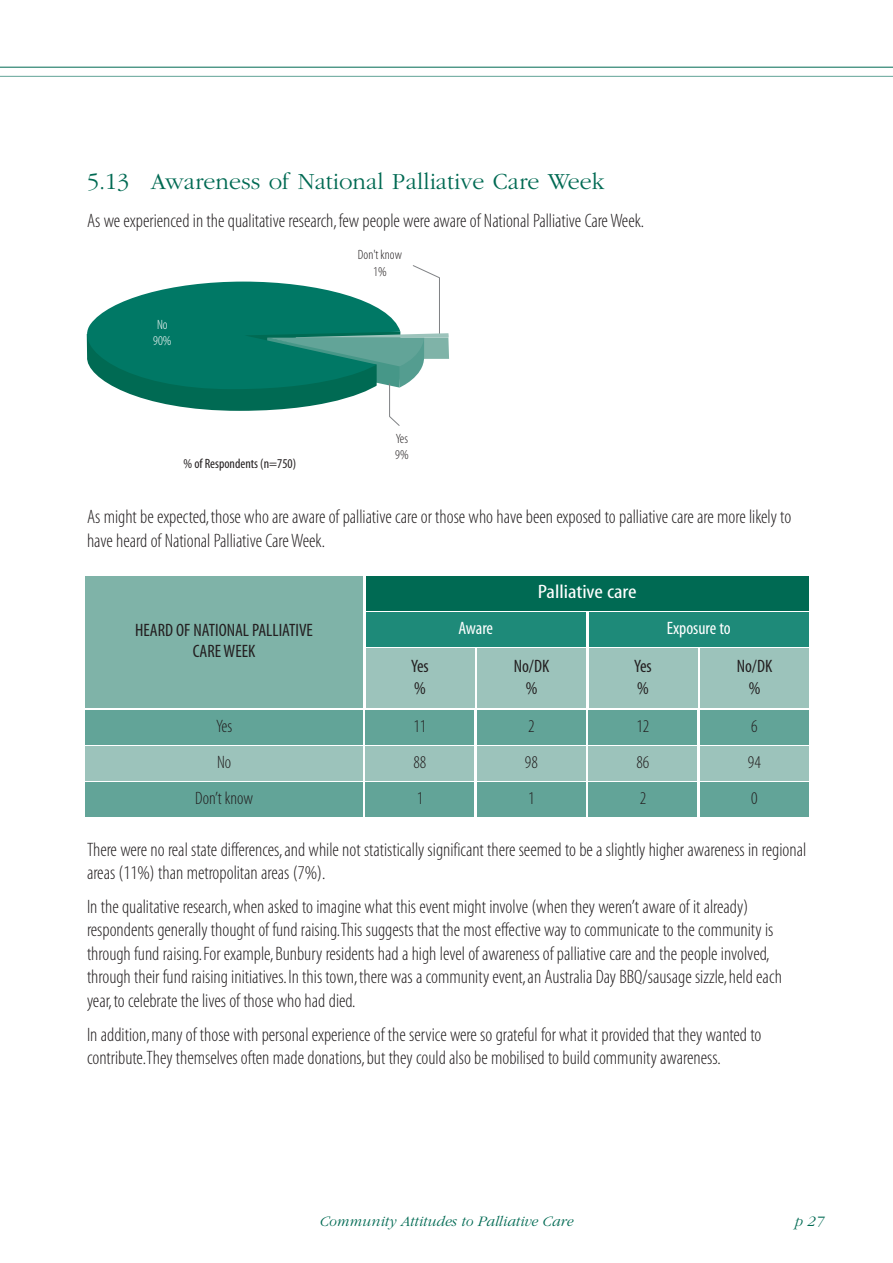
<style>
.page{position:relative;width:893px;height:1263px;background:#fff}
.page>*{position:absolute;margin:0;border:0;box-sizing:border-box;transform-origin:0 0}
.t1{font:300 24px "Garamond";color:#006a53}
.t2{font:19.5px/23.4px "Myriad MM 215 300";color:#231f20}
.t3{font:19.5px "Myriad MM 400 300";color:#fff;scale:1.2 1}
.t4{font:18px/21.6px "Myriad MM 400 300";color:#231f20;text-align:center}
.t5{font:18px "Myriad MM 215 300";color:#231f20}
.t6{font:18px "Myriad MM 400 300";color:#fff}
.t7{font:italic 300 15px "Garamond";color:#006a53}
.t8{font:13.5px "Myriad MM 400 300";color:#231f20}
.t9{font:13.5px/16.5px "Myriad MM 215 300";color:#231f20;text-align:center}
.t10{font:13.5px/16.5px "Myriad MM 215 300";color:#fff}
</style>
<div class="page">
<hr style="left:0;top:67px;width:892px;height:1px;background:#006a53">
<hr style="left:0;top:76px;width:892px;height:1px;background:#62a498">
<svg style="left:87px;top:265px;width:362px;height:161px"></svg>
<div style="left:366px;top:576px;width:442px;height:34px;background:#006a53"></div>
<div style="left:85px;top:710px;width:278px;height:34px;background:#62a498"></div>
<div style="left:366px;top:710px;width:108px;height:34px;background:#62a498"></div>
<div style="left:477px;top:710px;width:108px;height:34px;background:#62a498"></div>
<div style="left:588px;top:710px;width:109px;height:34px;background:#62a498"></div>
<div style="left:700px;top:710px;width:108px;height:34px;background:#62a498"></div>
<div style="left:85px;top:746px;width:278px;height:34px;background:#9cc3bb"></div>
<div style="left:366px;top:746px;width:108px;height:34px;background:#9cc3bb"></div>
<div style="left:477px;top:746px;width:108px;height:34px;background:#9cc3bb"></div>
<div style="left:588px;top:746px;width:109px;height:34px;background:#9cc3bb"></div>
<div style="left:700px;top:746px;width:108px;height:34px;background:#9cc3bb"></div>
<div style="left:85px;top:782px;width:278px;height:34px;background:#62a498"></div>
<div style="left:366px;top:782px;width:108px;height:34px;background:#62a498"></div>
<div style="left:477px;top:782px;width:108px;height:34px;background:#62a498"></div>
<div style="left:588px;top:782px;width:109px;height:34px;background:#62a498"></div>
<div style="left:700px;top:782px;width:108px;height:34px;background:#62a498"></div>
<div style="left:85px;top:576px;width:278px;height:132px;background:#7fb3a8"></div>
<div style="left:366px;top:649px;width:108px;height:59px;background:#9cc3bb"></div>
<div style="left:477px;top:649px;width:108px;height:59px;background:#9cc3bb"></div>
<div style="left:588px;top:649px;width:109px;height:59px;background:#9cc3bb"></div>
<div style="left:700px;top:649px;width:108px;height:59px;background:#9cc3bb"></div>
<div style="left:366px;top:612px;width:219px;height:34px;background:#1e8a79"></div>
<div style="left:588px;top:612px;width:220px;height:34px;background:#1e8a79"></div>
<p class="t1" style="left:87px;top:172px;width:519px">5.13 Awareness of National Palliative Care Week</p>
<p class="t2" style="left:87px;top:210px;width:558px">As we experienced in the qualitative research,few people were aware of National Palliative Care Week.</p>
<p class="t10" style="left:153px;top:317px;width:20px">No<br>90%</p>
<p class="t8" style="left:184px;top:458px;width:114px">% of Respondents (n=750)</p>
<p class="t9" style="left:358px;top:248px;width:46px">Don't know<br>1%</p>
<p class="t9" style="left:395px;top:431px;width:15px;text-align:left">Yes<br>9%</p>
<p class="t2" style="left:87px;top:507px;width:705px">As might be expected,those who are aware of palliative care or those who have been exposed to palliative care are more likely to have heard of National Palliative Care Week.</p>
<p class="t4" style="left:135px;top:621px;width:179px">HEARD OF NATIONAL PALLIATIVE<br>CARE WEEK</p>
<p class="t3" style="left:538px;top:584px;width:84px">Palliative care</p>
<p class="t6" style="left:458px;top:621px;width:36px">Aware</p>
<p class="t6" style="left:666px;top:621px;width:66px">Exposure to</p>
<p class="t4" style="left:411px;top:657px;width:19px;text-align:left">Yes %</p>
<p class="t4" style="left:513px;top:657px;width:37px">No/DK %</p>
<p class="t4" style="left:634px;top:657px;width:19px;text-align:left">Yes %</p>
<p class="t4" style="left:736px;top:657px;width:37px">No/DK %</p>
<p class="t5" style="left:216px;top:719px;width:18px">Yes</p>
<p class="t5" style="left:413px;top:719px;width:14px">11</p>
<p class="t5" style="left:528px;top:719px;width:8px">2</p>
<p class="t5" style="left:636px;top:719px;width:14px">12</p>
<p class="t5" style="left:751px;top:719px;width:8px">6</p>
<p class="t5" style="left:217px;top:755px;width:16px">No</p>
<p class="t5" style="left:413px;top:755px;width:14px">88</p>
<p class="t5" style="left:525px;top:755px;width:14px">98</p>
<p class="t5" style="left:636px;top:755px;width:14px">86</p>
<p class="t5" style="left:748px;top:755px;width:14px">94</p>
<p class="t5" style="left:195px;top:791px;width:60px">Don’t know</p>
<p class="t5" style="left:417px;top:791px;width:8px">1</p>
<p class="t5" style="left:528px;top:791px;width:8px">1</p>
<p class="t5" style="left:639px;top:791px;width:8px">2</p>
<p class="t5" style="left:751px;top:791px;width:8px">0</p>
<p class="t2" style="left:87px;top:839px;width:720px">There were no real state differences,and while not statistically significant there seemed to be a slightly higher awareness in regional areas (11%) than metropolitan areas (7%).</p>
<p class="t2" style="left:87px;top:897px;width:696px">In the qualitative research,when asked to imagine what this event might involve (when they weren’t aware of it already) respondents generally thought of fund raising.This suggests that the most effective way to communicate to the community is through fund raising.For example,Bunbury residents had a high level of awareness of palliative care and the people involved, through their fund raising initiatives.In this town,there was a community event,an Australia Day BBQ/sausage sizzle,held each year,to celebrate the lives of those who had died.</p>
<p class="t2" style="left:87px;top:1024px;width:676px">In addition,many of those with personal experience of the service were so grateful for what it provided that they wanted to contribute.They themselves often made donations,but they could also be mobilised to build community awareness.</p>
<p class="t7" style="left:320px;top:1215px;width:255px">Community Attitudes to Palliative Care</p>
<p class="t7" style="left:795px;top:1216px;width:30px">p 27</p>
</div>
